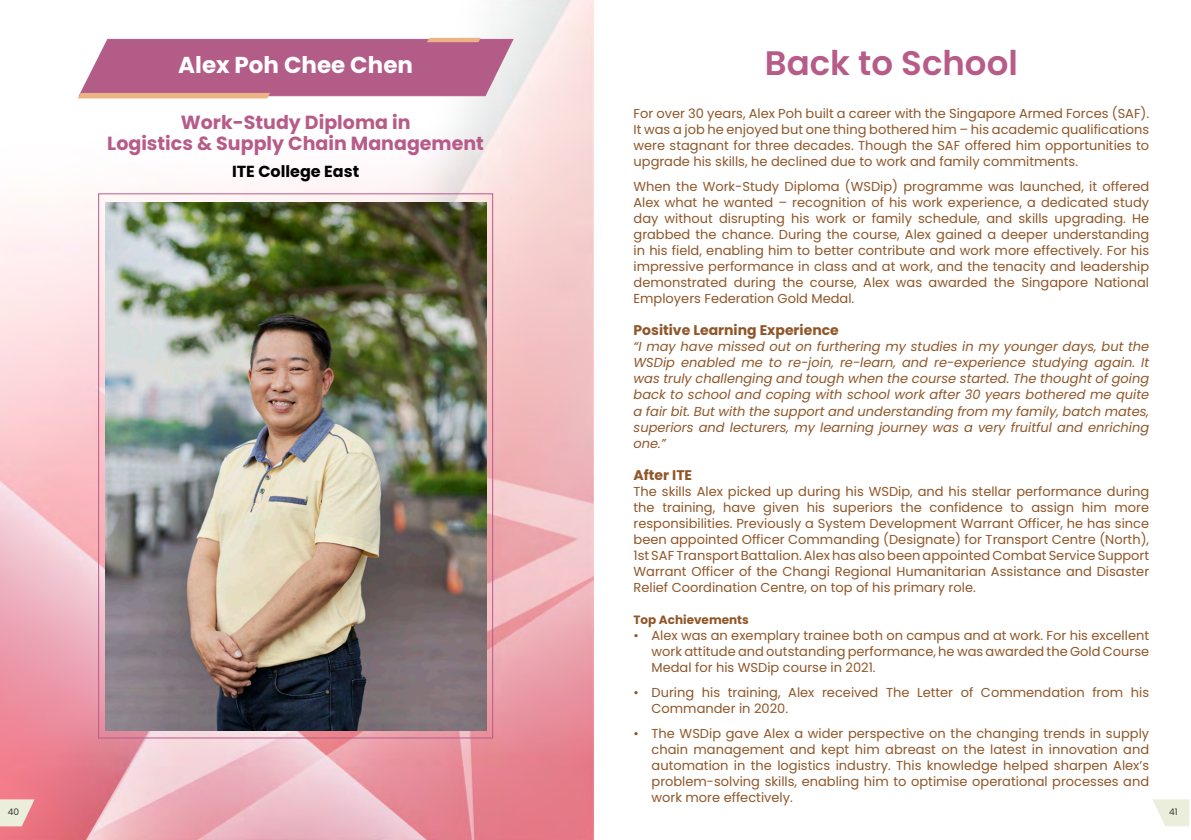
<style>
.page{position:relative;width:1191px;height:840px;background:#fff}
.page>*{position:absolute;margin:0;border:0;box-sizing:border-box;transform-origin:0 0}
.t1{font:600 34px "Poppins";color:#b75b88}
.t2{font:700 23px "Poppins";color:#fff}
.t3{font:700 19px/21px "Poppins";color:#b75b88;text-align:center}
.t4{font:700 16px "Poppins";color:#000}
.t5{font:700 14px "Poppins";color:#8f5628}
.t6{font:13px/16px "Poppins";color:#8f5628;text-align:justify}
.t7{font:italic 13px/16px "Poppins";color:#8f5628;text-align:justify}
.t8{font:700 12px "Poppins";color:#8f5628}
.t9{font:9px "Poppins";color:#383838}
</style>
<div class="page">
<img style="left:0;top:0;width:593px;height:840px">
<svg style="left:0;top:799px;width:35px;height:27px"></svg>
<svg style="left:1153px;top:799px;width:35px;height:27px"></svg>
<img style="left:105px;top:202px;width:381px;height:528px">
<svg style="left:78px;top:38px;width:436px;height:60px"></svg>
<h2 class="t2" style="left:178px;top:51px;width:236px">Alex Poh Chee Chen</h2>
<h3 class="t3" style="left:107px;top:112px;width:378px">Work-Study Diploma in<br>Logistics &amp; Supply Chain Management</h3>
<p class="t4" style="left:232px;top:162px;width:128px">ITE College East</p>
<h1 class="t1" style="left:764px;top:43px;width:254px">Back to School</h1>
<p class="t6" style="left:633px;top:106px;width:517px">For over 30 years, Alex Poh built a career with the Singapore Armed Forces (SAF).<br>It was a job he enjoyed but one thing bothered him – his academic qualifications were stagnant for three decades. Though the SAF offered him opportunities to upgrade his skills, he declined due to work and family commitments.</p>
<p class="t6" style="left:633px;top:179px;width:517px">When the Work-Study Diploma (WSDip) programme was launched, it offered Alex what he wanted – recognition of his work experience, a dedicated study day without disrupting his work or family schedule, and skills upgrading. He grabbed the chance. During the course, Alex gained a deeper understanding in his field, enabling him to better contribute and work more effectively. For his impressive performance in class and at work, and the tenacity and leadership demonstrated during the course, Alex was awarded the Singapore National Employers Federation Gold Medal.</p>
<p class="t5" style="left:633px;top:322px;width:207px">Positive Learning Experience</p>
<p class="t7" style="left:633px;top:339px;width:517px">“I may have missed out on furthering my studies in my younger days, but the WSDip enabled me to re-join, re-learn, and re-experience studying again. It was truly challenging and tough when the course started. The thought of going back to school and coping with school work after 30 years bothered me quite a fair bit. But with the support and understanding from my family, batch mates, superiors and lecturers, my learning journey was a very fruitful and enriching one.”</p>
<p class="t5" style="left:633px;top:466px;width:60px">After ITE</p>
<p class="t6" style="left:633px;top:483px;width:517px">The skills Alex picked up during his WSDip, and his stellar performance during the training, have given his superiors the confidence to assign him more responsibilities. Previously a System Development Warrant Officer, he has since been appointed Officer Commanding (Designate) for Transport Centre (North), 1st SAF Transport Battalion. Alex has also been appointed Combat Service Support Warrant Officer of the Changi Regional Humanitarian Assistance and Disaster Relief Coordination Centre, on top of his primary role.</p>
<p class="t8" style="left:633px;top:612px;width:117px">Top Achievements</p>
<p class="t6" style="left:651px;top:627px;width:499px;text-indent:-18px">• Alex was an exemplary trainee both on campus and at work. For his excellent work attitude and outstanding performance, he was awarded the Gold Course Medal for his WSDip course in 2021.</p>
<p class="t6" style="left:651px;top:684px;width:499px;text-indent:-18px">• During his training, Alex received The Letter of Commendation from his<br>Commander in 2020.</p>
<p class="t6" style="left:651px;top:725px;width:499px;text-indent:-18px">• The WSDip gave Alex a wider perspective on the changing trends in supply chain management and kept him abreast on the latest in innovation and automation in the logistics industry. This knowledge helped sharpen Alex’s problem-solving skills, enabling him to optimise operational processes and work more effectively.</p>
<p class="t9" style="left:8px;top:807px;width:13px">40</p>
<p class="t9" style="left:1168px;top:807px;width:10px">41</p>
</div>
